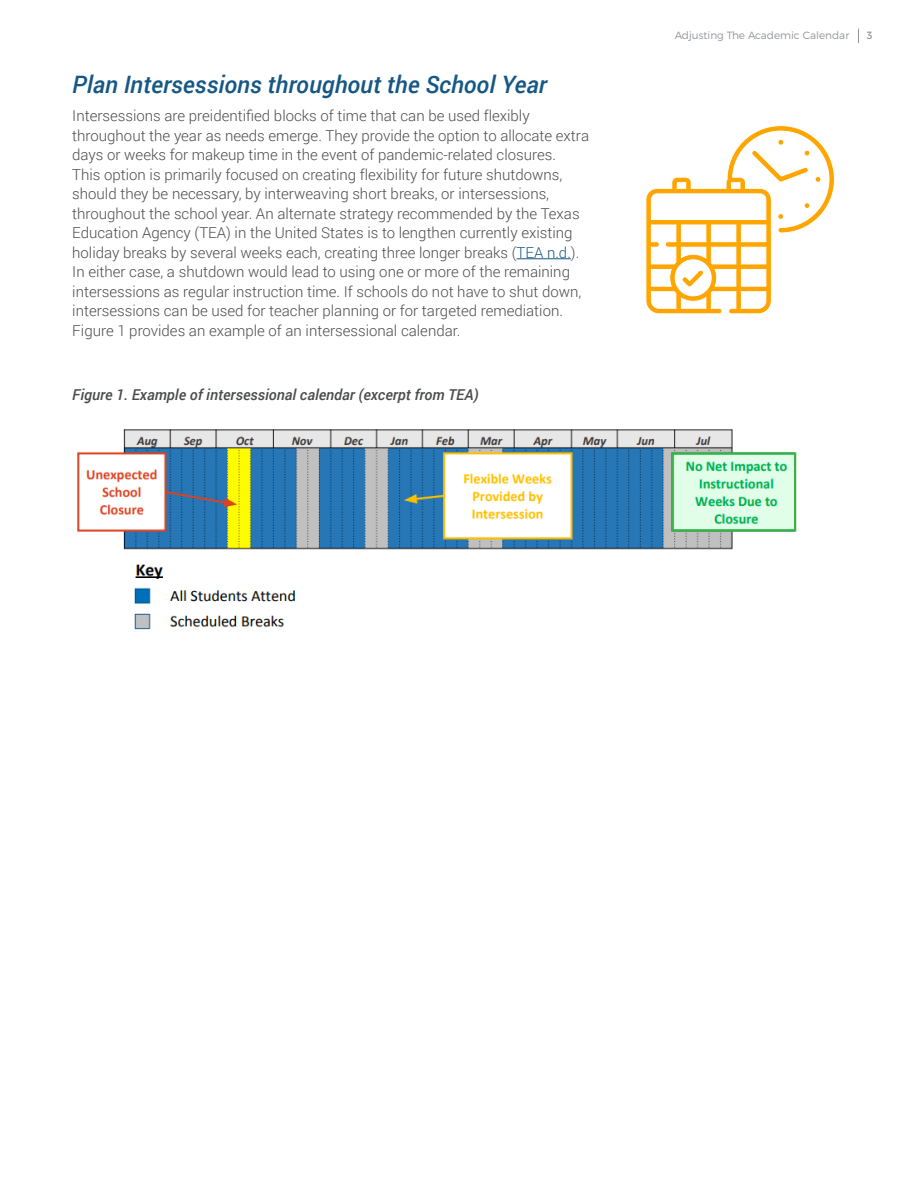
<style>
.page{position:relative;width:918px;height:1188px;background:#fff}
.page>*{position:absolute;margin:0;border:0;box-sizing:border-box;transform-origin:0 0}
.t1{font:italic 500 24px "Roboto";color:#165885}
.t2{font:300 15px/19.5px "Roboto";color:#4b4c4d}
.t3{font:italic 500 15px "Roboto";color:#4b4c4d}
.t4{font:300 10.5px "Montserrat";color:#939598}
.t5{font:10.5px "Montserrat";color:#939598}
.s1{color:#165885}
</style>
<div class="page">
<svg style="left:858px;top:29px;width:1px;height:14px"></svg>
<hr style="left:517px;top:258px;width:54px;height:1px;background:#165885">
<svg style="left:646px;top:125px;width:189px;height:189px"></svg>
<img style="left:77px;top:429px;width:716px;height:121px">
<img style="left:134px;top:564px;width:161px;height:66px">
<div style="left:671px;top:452px;width:125px;height:80px;border:2px solid #40ae49"></div>
<p class="t1" style="left:72px;top:68px;width:476px">Plan Intersessions throughout the School Year</p>
<p class="t2" style="left:72px;top:106px;width:518px">Intersessions are preidentified blocks of time that can be used flexibly throughout the year as needs emerge. They provide the option to allocate extra days or weeks for makeup time in the event of pandemic-related closures.<br>This option is primarily focused on creating flexibility for future shutdowns, should they be necessary, by interweaving short breaks, or intersessions, throughout the school year. An alternate strategy recommended by the Texas Education Agency (TEA) in the United States is to lengthen currently existing holiday breaks by several weeks each, creating three longer breaks (<span class="s1">TEA n.d.</span>).<br>In either case, a shutdown would lead to using one or more of the remaining intersessions as regular instruction time. If schools do not have to shut down, intersessions can be used for teacher planning or for targeted remediation.<br>Figure 1 provides an example of an intersessional calendar.</p>
<p class="t3" style="left:72px;top:384px;width:408px">Figure 1. Example of intersessional calendar (excerpt from TEA)</p>
<p class="t4" style="left:675px;top:29px;width:176px">Adjusting The Academic Calendar</p>
<p class="t5" style="left:867px;top:28px;width:7px">3</p>
</div>
